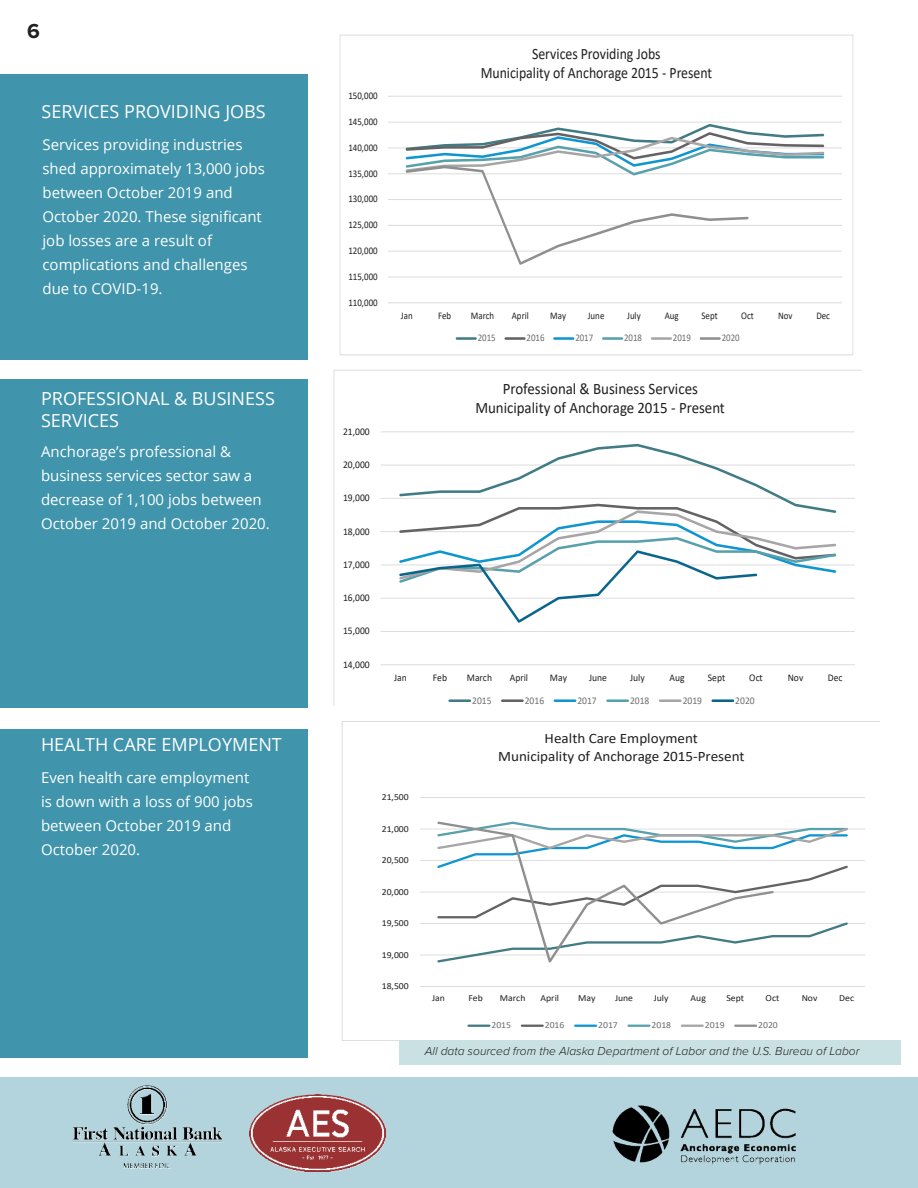
<style>
.page{position:relative;width:918px;height:1188px;background:#fff}
.page>*{position:absolute;margin:0;border:0;box-sizing:border-box;transform-origin:0 0}
.t1{font:700 21px "Proxima Nova";color:#221f1f}
.t2{font:18px/21.6px "Open Sans";color:#fff}
.t3{font:16.05px "Calibri";color:#221f1f;scale:.94 1}
.t4{font:15.9px/19.4px "Calibri";color:#221f1f;text-align:center;scale:.87 1}
.t5{font:15.9px "Calibri";color:#221f1f;scale:.94 1}
.t6{font:15px/24px "Open Sans";color:#fff}
.t7{font:14.4px/17.7px "Calibri";color:#221f1f;text-align:center;scale:1.05 1}
.t8{font:italic 300 12px "Proxima Nova";color:#221f1f}
.t9{font:10.2px "Calibri";color:#221f1f;scale:.87 1}
.t10{font:10.2px "Calibri";color:#221f1f;scale:.94 1}
.t11{font:10.2px "Calibri";color:#6f6d6d;scale:.94 1}
.t12{font:10.2px "Calibri";color:#6f6d6d;scale:.87 1}
.t13{font:9.3px "Calibri";color:#221f1f;scale:1.05 1}
.t14{font:9.3px "Calibri";color:#6f6d6d;scale:1.05 1}
</style>
<div class="page">
<div style="left:0;top:1078px;width:918px;height:110px;background:#b3d4dd"></div>
<img style="left:37px;top:1057px;width:213px;height:112px">
<img style="left:612px;top:1105px;width:183px;height:60px">
<img style="left:249px;top:1095px;width:137px;height:76px">
<div style="left:0;top:74px;width:308px;height:286px;background:#4094ab"></div>
<div style="left:0;top:379px;width:308px;height:329px;background:#4094ab"></div>
<div style="left:0;top:729px;width:308px;height:328px;background:#4094ab"></div>
<svg style="left:342px;top:721px;width:537px;height:320px"></svg>
<svg style="left:334px;top:370px;width:527px;height:336px"></svg>
<hr style="left:388px;top:277px;width:454px;height:1px;background:#dedede">
<hr style="left:388px;top:251px;width:454px;height:1px;background:#dedede">
<hr style="left:388px;top:225px;width:454px;height:1px;background:#dedede">
<hr style="left:388px;top:199px;width:454px;height:1px;background:#dedede">
<hr style="left:388px;top:173px;width:454px;height:1px;background:#dedede">
<hr style="left:388px;top:148px;width:454px;height:1px;background:#dedede">
<hr style="left:388px;top:122px;width:454px;height:1px;background:#dedede">
<hr style="left:388px;top:96px;width:454px;height:1px;background:#dedede">
<hr style="left:388px;top:302px;width:454px;height:1px;background:#dedede">
<svg style="left:404px;top:124px;width:421px;height:141px"></svg>
<hr style="left:457px;top:337px;width:19px;height:3px;background:#417b84">
<hr style="left:506px;top:337px;width:18px;height:3px;background:#646262">
<hr style="left:554px;top:337px;width:19px;height:3px;background:#0f95cf">
<hr style="left:603px;top:337px;width:19px;height:3px;background:#57a1ac">
<hr style="left:652px;top:337px;width:19px;height:3px;background:#a7a5a5">
<hr style="left:701px;top:337px;width:19px;height:3px;background:#908f8f">
<div style="left:340px;top:35px;width:513px;height:320px;border:1px solid #dedede"></div>
<div style="left:400px;top:1041px;width:501px;height:24px;background:#c9e1e3"></div>
<h1 class="t1" style="left:27px;top:22px;width:14px">6</h1>
<p class="t2" style="left:42px;top:102px;width:226px">SERVICES PROVIDING JOBS</p>
<p class="t6" style="left:42px;top:134px;width:224px">Services providing industries shed approximately 13,000 jobs between October 2019 and<br>October 2020. These significant job losses are a result of complications and challenges due to COVID-19.</p>
<p class="t2" style="left:41px;top:390px;width:235px">PROFESSIONAL &amp; BUSINESS<br>SERVICES</p>
<p class="t6" style="left:41px;top:441px;width:230px">Anchorage’s professional &amp; business services sector saw a decrease of 1,100 jobs between<br>October 2019 and October 2020.</p>
<p class="t2" style="left:41px;top:735px;width:242px">HEALTH CARE EMPLOYMENT</p>
<p class="t6" style="left:41px;top:767px;width:213px">Even health care employment is down with a loss of 900 jobs between October 2019 and<br>October 2020.</p>
<p class="t9" style="left:348px;top:92px;width:35px">150,000</p>
<p class="t9" style="left:348px;top:118px;width:35px">145,000</p>
<p class="t9" style="left:348px;top:144px;width:35px">140,000</p>
<p class="t9" style="left:348px;top:170px;width:35px">135,000</p>
<p class="t9" style="left:348px;top:195px;width:35px">130,000</p>
<p class="t9" style="left:348px;top:221px;width:35px">125,000</p>
<p class="t9" style="left:348px;top:247px;width:35px">120,000</p>
<p class="t9" style="left:348px;top:273px;width:35px">115,000</p>
<p class="t9" style="left:348px;top:299px;width:35px">110,000</p>
<p class="t10" style="left:343px;top:428px;width:30px">21,000</p>
<p class="t10" style="left:343px;top:461px;width:30px">20,000</p>
<p class="t10" style="left:343px;top:494px;width:30px">19,000</p>
<p class="t10" style="left:343px;top:528px;width:30px">18,000</p>
<p class="t10" style="left:343px;top:561px;width:30px">17,000</p>
<p class="t10" style="left:343px;top:594px;width:30px">16,000</p>
<p class="t10" style="left:343px;top:627px;width:30px">15,000</p>
<p class="t10" style="left:343px;top:661px;width:30px">14,000</p>
<p class="t4" style="left:481px;top:45px;width:268px">Services Providing Jobs<br>Municipality of Anchorage 2015 - Present</p>
<p class="t9" style="left:401px;top:312px;width:15px">Jan</p>
<p class="t9" style="left:438px;top:312px;width:17px">Feb</p>
<p class="t9" style="left:471px;top:312px;width:28px">March</p>
<p class="t9" style="left:512px;top:312px;width:21px">April</p>
<p class="t9" style="left:550px;top:312px;width:20px">May</p>
<p class="t9" style="left:588px;top:312px;width:21px">June</p>
<p class="t9" style="left:627px;top:312px;width:17px">July</p>
<p class="t9" style="left:665px;top:312px;width:18px">Aug</p>
<p class="t9" style="left:702px;top:312px;width:20px">Sept</p>
<p class="t9" style="left:741px;top:312px;width:16px">Oct</p>
<p class="t9" style="left:778px;top:312px;width:18px">Nov</p>
<p class="t9" style="left:816px;top:312px;width:17px">Dec</p>
<p class="t12" style="left:478px;top:335px;width:22px">2015</p>
<p class="t12" style="left:527px;top:335px;width:22px">2016</p>
<p class="t12" style="left:575px;top:335px;width:22px">2017</p>
<p class="t12" style="left:624px;top:335px;width:22px">2018</p>
<p class="t12" style="left:673px;top:335px;width:22px">2019</p>
<p class="t12" style="left:722px;top:335px;width:22px">2020</p>
<p class="t3" style="left:503px;top:383px;width:209px">Professional &amp; Business Services</p>
<p class="t5" style="left:475px;top:403px;width:267px">Municipality of Anchorage 2015 - Present</p>
<p class="t10" style="left:394px;top:674px;width:15px">Jan</p>
<p class="t10" style="left:433px;top:674px;width:17px">Feb</p>
<p class="t10" style="left:467px;top:674px;width:28px">March</p>
<p class="t10" style="left:510px;top:674px;width:21px">April</p>
<p class="t10" style="left:550px;top:674px;width:20px">May</p>
<p class="t10" style="left:589px;top:674px;width:21px">June</p>
<p class="t10" style="left:630px;top:674px;width:17px">July</p>
<p class="t10" style="left:670px;top:674px;width:18px">Aug</p>
<p class="t10" style="left:708px;top:674px;width:20px">Sept</p>
<p class="t10" style="left:749px;top:674px;width:16px">Oct</p>
<p class="t10" style="left:788px;top:674px;width:18px">Nov</p>
<p class="t10" style="left:828px;top:674px;width:17px">Dec</p>
<p class="t11" style="left:472px;top:697px;width:22px">2015</p>
<p class="t11" style="left:525px;top:697px;width:22px">2016</p>
<p class="t11" style="left:577px;top:697px;width:22px">2017</p>
<p class="t11" style="left:630px;top:697px;width:22px">2018</p>
<p class="t11" style="left:683px;top:697px;width:22px">2019</p>
<p class="t11" style="left:735px;top:697px;width:22px">2020</p>
<p class="t7" style="left:498px;top:730px;width:236px">Health Care Employment<br>Municipality of Anchorage 2015-Present</p>
<p class="t13" style="left:382px;top:794px;width:27px">21,500</p>
<p class="t13" style="left:382px;top:825px;width:27px">21,000</p>
<p class="t13" style="left:382px;top:857px;width:27px">20,500</p>
<p class="t13" style="left:382px;top:888px;width:27px">20,000</p>
<p class="t13" style="left:382px;top:920px;width:27px">19,500</p>
<p class="t13" style="left:382px;top:951px;width:27px">19,000</p>
<p class="t13" style="left:382px;top:983px;width:27px">18,500</p>
<p class="t13" style="left:432px;top:995px;width:14px">Jan</p>
<p class="t13" style="left:468px;top:995px;width:15px">Feb</p>
<p class="t13" style="left:500px;top:995px;width:26px">March</p>
<p class="t13" style="left:541px;top:995px;width:19px">April</p>
<p class="t13" style="left:578px;top:995px;width:18px">May</p>
<p class="t13" style="left:615px;top:995px;width:19px">June</p>
<p class="t13" style="left:654px;top:995px;width:16px">July</p>
<p class="t13" style="left:691px;top:995px;width:16px">Aug</p>
<p class="t13" style="left:727px;top:995px;width:18px">Sept</p>
<p class="t13" style="left:766px;top:995px;width:15px">Oct</p>
<p class="t13" style="left:802px;top:995px;width:17px">Nov</p>
<p class="t13" style="left:839px;top:995px;width:16px">Dec</p>
<p class="t14" style="left:491px;top:1022px;width:20px">2015</p>
<p class="t14" style="left:545px;top:1022px;width:20px">2016</p>
<p class="t14" style="left:598px;top:1022px;width:20px">2017</p>
<p class="t14" style="left:652px;top:1022px;width:20px">2018</p>
<p class="t14" style="left:705px;top:1022px;width:20px">2019</p>
<p class="t14" style="left:758px;top:1022px;width:20px">2020</p>
<p class="t8" style="left:425px;top:1046px;width:436px">All data sourced from the Alaska Department of Labor and the U.S. Bureau of Labor</p>
</div>
